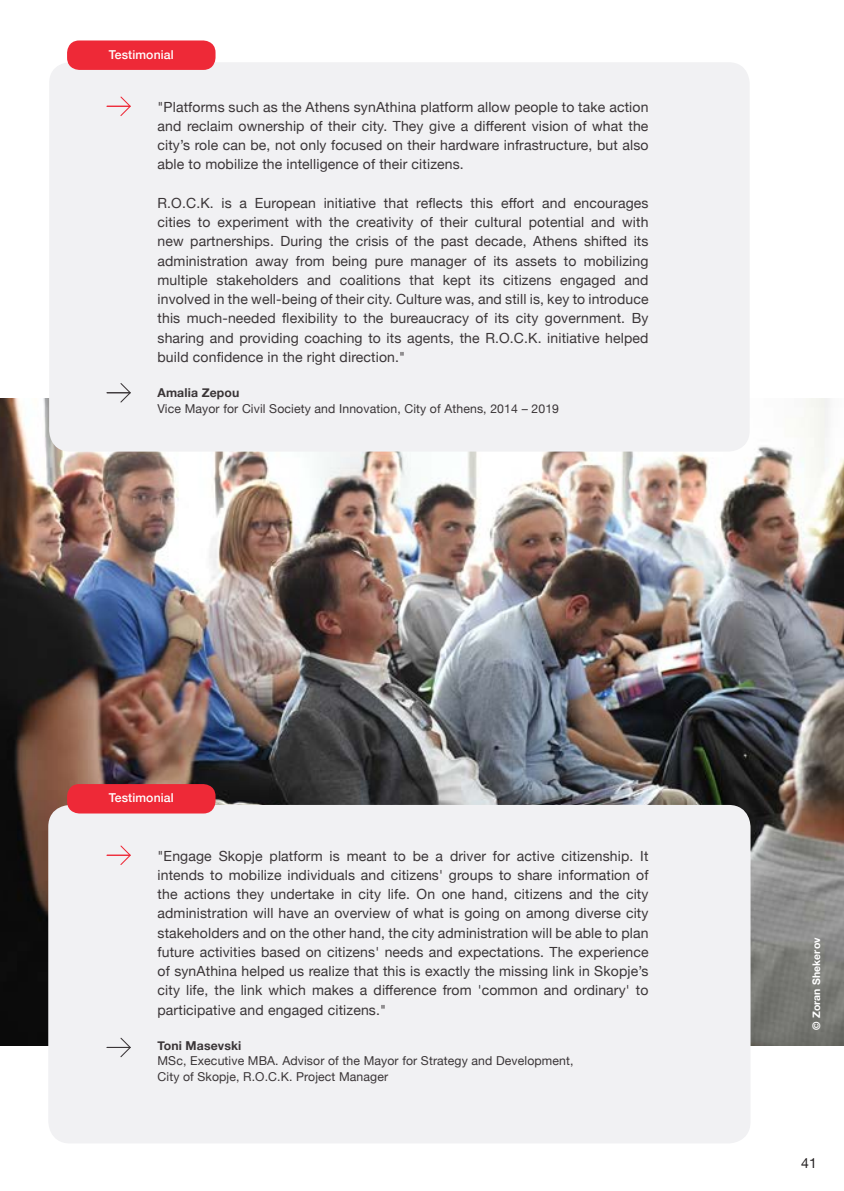
<style>
.page{position:relative;width:844px;height:1191px;background:#fff}
.page>*{position:absolute;margin:0;border:0;box-sizing:border-box;transform-origin:0 0}
.t1{font:14px/19.2px "Helvetica Neue";letter-spacing:.01em;color:#3a3537;text-align:justify}
.t2{font:14px "Helvetica Neue";color:#231f20}
.t3{font:12.25px/15.8px "Helvetica Neue";letter-spacing:.01em;color:#3a3537}
.t4{font:700 12.25px "Helvetica Neue";letter-spacing:.01em;color:#3a3537}
.t5{font:500 12.25px "Helvetica Neue";letter-spacing:.01em;color:#fff}
.t6{font:700 10.5px "Helvetica Neue";letter-spacing:.01em;color:#fff}
</style>
<div class="page">
<img style="left:0;top:399px;width:843px;height:646px">
<div style="left:49px;top:806px;width:700px;height:336px;background:#f1f1f3;border-radius:21px"></div>
<div style="left:48px;top:805px;width:702px;height:338px;border:2px solid #f1f1f3;border-radius:21px"></div>
<div style="left:67px;top:784px;width:148px;height:29px;background:#ee2937;border-radius:12px"></div>
<div style="left:49px;top:62px;width:700px;height:389px;background:#f1f1f3;border-radius:21px"></div>
<div style="left:67px;top:40px;width:148px;height:30px;background:#ee2937;border-radius:12px"></div>
<svg style="left:107px;top:845px;width:24px;height:20px"></svg>
<svg style="left:107px;top:96px;width:24px;height:20px"></svg>
<svg style="left:107px;top:1037px;width:24px;height:20px"></svg>
<svg style="left:107px;top:383px;width:24px;height:19px"></svg>
<p class="t5" style="left:109px;top:44px;width:66px">Testimonial</p>
<p class="t1" style="left:157px;top:98px;width:492px">"Platforms such as the Athens synAthina platform allow people to take action and reclaim ownership of their city. They give a different vision of what the city’s role can be, not only focused on their hardware infrastructure, but also able to mobilize the intelligence of their citizens.</p>
<p class="t1" style="left:157px;top:194px;width:492px">R.O.C.K. is a European initiative that reflects this effort and encourages cities to experiment with the creativity of their cultural potential and with new partnerships. During the crisis of the past decade, Athens shifted its administration away from being pure manager of its assets to mobilizing multiple stakeholders and coalitions that kept its citizens engaged and involved in the well-being of their city. Culture was, and still is, key to introduce this much-needed flexibility to the bureaucracy of its city government. By sharing and providing coaching to its agents, the R.O.C.K. initiative helped build confidence in the right direction."</p>
<p class="t4" style="left:157px;top:383px;width:83px">Amalia Zepou</p>
<p class="t3" style="left:157px;top:401px;width:403px">Vice Mayor for Civil Society and Innovation, City of Athens, 2014 – 2019</p>
<p class="t5" style="left:109px;top:788px;width:66px">Testimonial</p>
<p class="t1" style="left:157px;top:847px;width:492px">"Engage Skopje platform is meant to be a driver for active citizenship. It intends to mobilize individuals and citizens' groups to share information of the actions they undertake in city life. On one hand, citizens and the city administration will have an overview of what is going on among diverse city stakeholders and on the other hand, the city administration will be able to plan future activities based on citizens' needs and expectations. The experience of synAthina helped us realize that this is exactly the missing link in Skopje’s city life, the link which makes a difference from 'common and ordinary' to participative and engaged citizens."</p>
<p class="t4" style="left:157px;top:1035px;width:85px">Toni Masevski</p>
<p class="t3" style="left:157px;top:1054px;width:417px">MSc, Executive MBA. Advisor of the Mayor for Strategy and Development,<br>City of Skopje, R.O.C.K. Project Manager</p>
<p class="t6" style="left:807px;top:1029px;width:94px;rotate:-90deg">© Zoran Shekerov</p>
<p class="t2" style="left:801px;top:1152px;width:17px">41</p>
</div>
